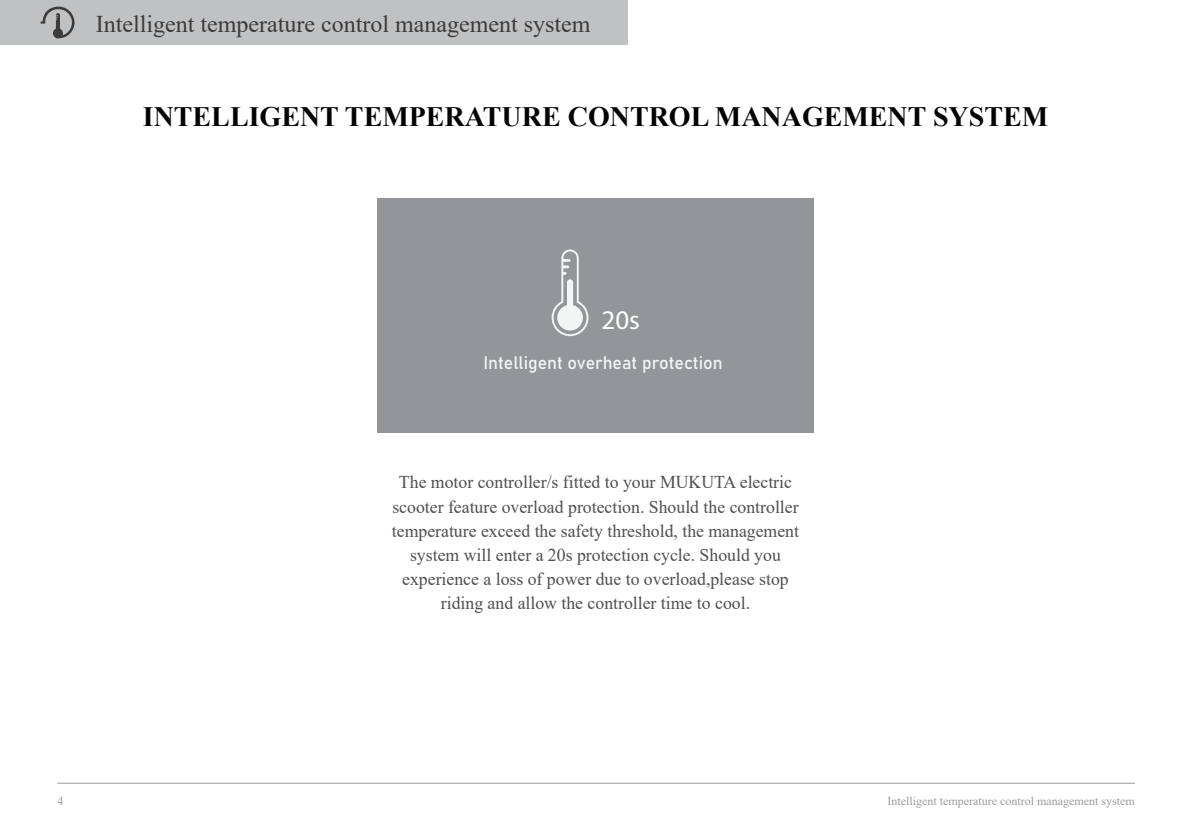
<style>
.page{position:relative;width:1191px;height:840px;background:#fff}
.page>*{position:absolute;margin:0;border:0;box-sizing:border-box;transform-origin:0 0}
.t1{font:700 28px "Times New Roman";color:#030303}
.t2{font:27px "Myriad Pro";color:#fff}
.t3{font:24px "Times New Roman";color:#3d3a3a}
.t4{font:18px/24px "Times New Roman";color:#504e4e;text-align:center}
.t5{font:18px "Bahnschrift";color:#f3f5f5}
.t6{font:12px "Times New Roman";color:#989b9e}
</style>
<div class="page">
<div style="left:377px;top:198px;width:436px;height:234px;background:#939598"></div>
<svg style="left:551px;top:249px;width:37px;height:87px"></svg>
<hr style="left:57px;top:782px;width:1078px;height:1px;background:#989b9e">
<div style="left:0;top:0;width:628px;height:44px;background:#bfc1c3"></div>
<svg style="left:41px;top:7px;width:34px;height:31px"></svg>
<h3 class="t3" style="left:96px;top:7px;width:496px">Intelligent temperature control management system</h3>
<h1 class="t1" style="left:143px;top:96px;width:907px">INTELLIGENT TEMPERATURE CONTROL MANAGEMENT SYSTEM</h1>
<h2 class="t2" style="left:601px;top:303px;width:40px">20s</h2>
<p class="t5" style="left:483px;top:348px;width:241px">Intelligent overheat protection</p>
<p class="t4" style="left:392px;top:469px;width:409px">The motor controller/s fitted to your MUKUTA electric scooter feature overload protection. Should the controller temperature exceed the safety threshold, the management system will enter a 20s protection cycle. Should you experience a loss of power due to overload,please stop riding and allow the controller time to cool.</p>
<p class="t6" style="left:57px;top:791px;width:7px">4</p>
<p class="t6" style="left:887px;top:791px;width:249px">Intelligent temperature control management system</p>
</div>
